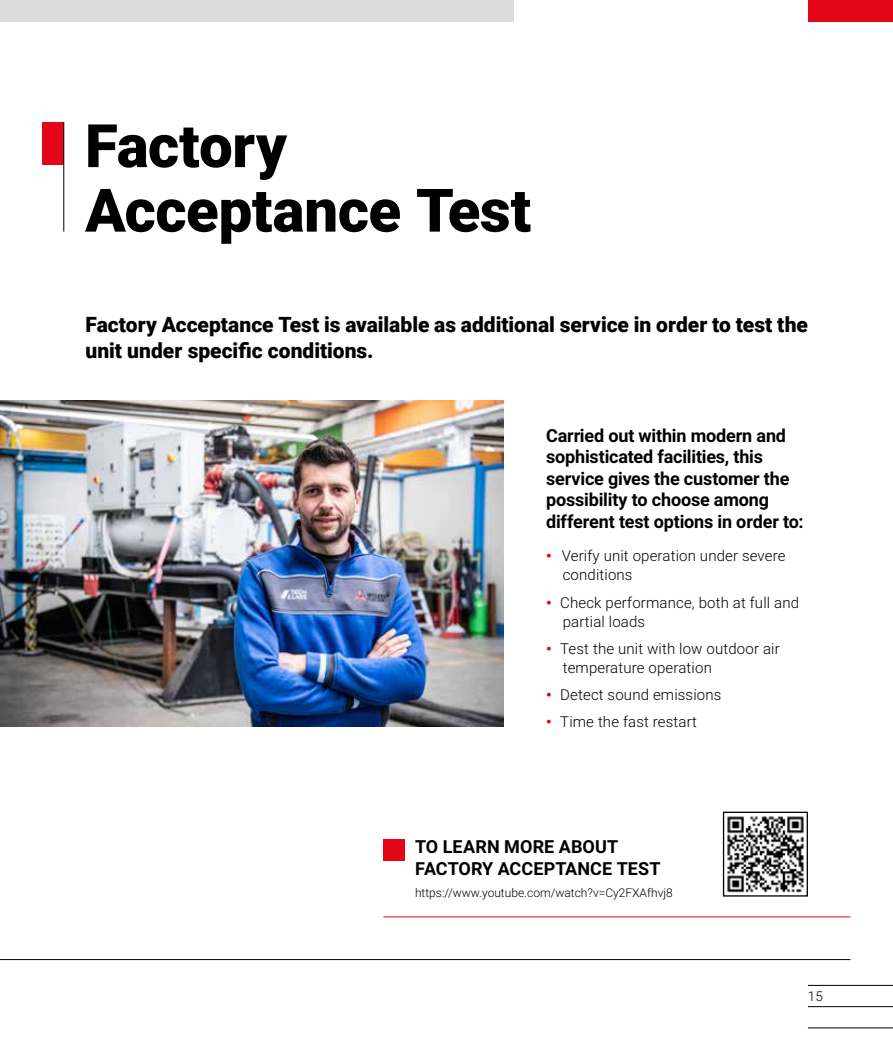
<style>
.page{position:relative;width:893px;height:1063px;background:#fff}
.page>*{position:absolute;margin:0;border:0;box-sizing:border-box;transform-origin:0 0}
.t1{font:900 60px/64.5px "Roboto";letter-spacing:-.005em;color:#000}
.t2{font:900 21px/25.2px "Roboto";color:#000}
.t3{font:700 18px/21.6px "Roboto";letter-spacing:-.01em;color:#000}
.t4{font:300 15px/18.9px "Roboto";letter-spacing:.01em;color:#000}
.t5{font:300 13.5px "Roboto";color:#000}
.t6{font:300 12px "Roboto";color:#000}
.s1{font-weight:900;color:#e30613}
</style>
<div class="page">
<div style="left:0;top:0;width:514px;height:21px;background:#dbdbdb"></div>
<div style="left:808px;top:0;width:85px;height:21px;background:#e30617"></div>
<hr style="left:0;top:959px;width:850px;height:1px;background:#000">
<hr style="left:808px;top:1028px;width:85px;height:1px;background:#000">
<hr style="left:808px;top:1006px;width:85px;height:1px;background:#000">
<hr style="left:808px;top:985px;width:85px;height:1px;background:#000">
<img style="left:727px;top:816px;width:77px;height:77px">
<div style="left:723px;top:812px;width:85px;height:85px;border:1px solid #000"></div>
<img style="left:0;top:400px;width:504px;height:326px">
<div style="left:43px;top:122px;width:21px;height:43px;background:#e30617"></div>
<hr style="left:63px;top:122px;width:1px;height:110px;background:#000">
<div style="left:383px;top:840px;width:22px;height:21px;background:#e30617"></div>
<hr style="left:383px;top:917px;width:467px;height:1px;background:#e30617">
<h1 class="t1" style="left:85px;top:111px;width:448px">Factory<br>Acceptance Test</h1>
<h2 class="t2" style="left:85px;top:312px;width:724px">Factory Acceptance Test is available as additional service in order to test the unit under specific conditions.</h2>
<p class="t3" style="left:546px;top:424px;width:259px">Carried out within modern and sophisticated facilities, this service gives the customer the possibility to choose among different test options in order to:</p>
<p class="t4" style="left:563px;top:546px;width:224px;text-indent:-17px"><span class="s1">•</span> Verify unit operation under severe conditions</p>
<p class="t4" style="left:563px;top:592px;width:238px;text-indent:-17px"><span class="s1">•</span> Check performance, both at full and partial loads</p>
<p class="t4" style="left:563px;top:639px;width:219px;text-indent:-17px"><span class="s1">•</span> Test the unit with low outdoor air temperature operation</p>
<p class="t4" style="left:546px;top:685px;width:177px"><span class="s1">•</span> Detect sound emissions</p>
<p class="t4" style="left:546px;top:711px;width:152px"><span class="s1">•</span> Time the fast restart</p>
<p class="t3" style="left:415px;top:835px;width:247px">TO LEARN MORE ABOUT<br>FACTORY ACCEPTANCE TEST</p>
<p class="t6" style="left:415px;top:884px;width:259px">https://www.youtube.com/watch?v=Cy2FXAfhvj8</p>
<p class="t5" style="left:808px;top:987px;width:16px">15</p>
</div>
